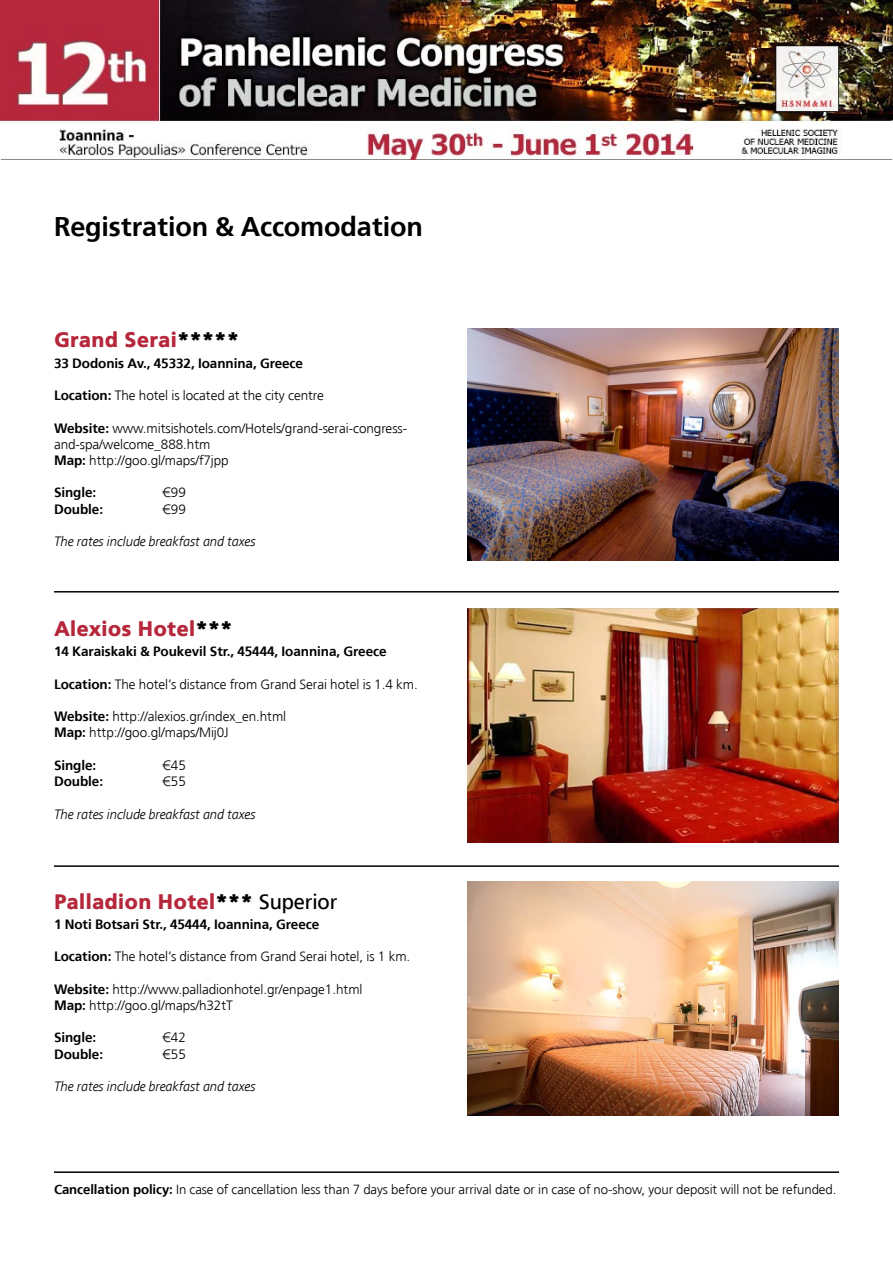
<style>
.page{position:relative;width:893px;height:1263px;background:#fff}
.page>*{position:absolute;margin:0;border:0;box-sizing:border-box;transform-origin:0 0}
.t1{font:700 27px "PF Catalog";letter-spacing:-.005em;color:#000}
.t2{font:900 21px "PF Catalog";letter-spacing:-.005em;color:#b6273c}
.t3{font:300 13.5px/16.2px "PF Catalog";letter-spacing:-.005em;color:#000}
.t4{font:700 13.5px "PF Catalog";letter-spacing:-.005em;color:#000}
.t5{font:italic 300 13.5px "PF Catalog";letter-spacing:-.005em;color:#000}
.t6{font:300 13.2px "PF Catalog";letter-spacing:-.005em;color:#000}
.s1{color:#000}
.s2{font-weight:700}
.s3{font-weight:400;color:#000}
</style>
<div class="page">
<img style="left:0;top:0;width:893px;height:159px">
<img style="left:468px;top:328px;width:371px;height:233px">
<img style="left:468px;top:609px;width:371px;height:234px">
<img style="left:468px;top:882px;width:371px;height:234px">
<hr style="left:54px;top:591px;width:785px;height:1px;background:#000">
<hr style="left:54px;top:865px;width:785px;height:2px;background:#000">
<hr style="left:54px;top:1171px;width:785px;height:2px;background:#000">
<h1 class="t1" style="left:54px;top:211px;width:370px">Registration &amp; Accomodation</h1>
<h2 class="t2" style="left:54px;top:328px;width:187px">Grand Serai<span class="s1">*****</span></h2>
<p class="t4" style="left:54px;top:355px;width:251px">33 Dodonis Av., 45332, Ioannina, Greece</p>
<p class="t3" style="left:54px;top:388px;width:271px"><span class="s2">Location:</span> The hotel is located at the city centre</p>
<p class="t3" style="left:54px;top:420px;width:355px"><span class="s2">Website:</span> www.mitsishotels.com/Hotels/grand-serai-congress&shy;and-spa/welcome_888.htm<br><span class="s2">Map:</span> http://goo.gl/maps/f7jpp</p>
<p class="t4" style="left:54px;top:485px;width:44px">Single:</p>
<p class="t3" style="left:162px;top:485px;width:25px">€99</p>
<p class="t4" style="left:54px;top:501px;width:51px">Double:</p>
<p class="t3" style="left:162px;top:501px;width:25px">€99</p>
<p class="t5" style="left:54px;top:534px;width:203px">The rates include breakfast and taxes</p>
<h2 class="t2" style="left:54px;top:616px;width:180px">Alexios Hotel<span class="s1">***</span></h2>
<p class="t4" style="left:54px;top:644px;width:334px">14 Karaiskaki &amp; Poukevil Str., 45444, Ioannina, Greece</p>
<p class="t3" style="left:54px;top:676px;width:365px"><span class="s2">Location:</span> The hotel’s distance from Grand Serai hotel is 1.4 km.</p>
<p class="t3" style="left:54px;top:709px;width:234px"><span class="s2">Website:</span> http://alexios.gr/index_en.html<br><span class="s2">Map:</span> http://goo.gl/maps/Mij0J</p>
<p class="t4" style="left:54px;top:757px;width:44px">Single:</p>
<p class="t3" style="left:162px;top:757px;width:25px">€45</p>
<p class="t4" style="left:54px;top:773px;width:51px">Double:</p>
<p class="t3" style="left:162px;top:773px;width:25px">€55</p>
<p class="t5" style="left:54px;top:806px;width:203px">The rates include breakfast and taxes</p>
<h2 class="t2" style="left:54px;top:889px;width:285px">Palladion Hotel<span class="s1">***</span> <span class="s3">Superior</span></h2>
<p class="t4" style="left:54px;top:916px;width:267px">1 Noti Botsari Str., 45444, Ιoannina, Greece</p>
<p class="t3" style="left:54px;top:949px;width:358px"><span class="s2">Location:</span> The hotel’s distance from Grand Serai hotel, is 1 km.</p>
<p class="t3" style="left:54px;top:981px;width:310px"><span class="s2">Website:</span> http://www.palladionhotel.gr/enpage1.html<br><span class="s2">Map:</span> http://goo.gl/maps/h32tT</p>
<p class="t4" style="left:54px;top:1030px;width:44px">Single:</p>
<p class="t3" style="left:162px;top:1030px;width:25px">€42</p>
<p class="t4" style="left:54px;top:1046px;width:51px">Double:</p>
<p class="t3" style="left:162px;top:1046px;width:25px">€55</p>
<p class="t5" style="left:54px;top:1079px;width:203px">The rates include breakfast and taxes</p>
<p class="t6" style="left:54px;top:1182px;width:784px"><span class="s2">Cancellation policy:</span> In case of cancellation less than 7 days before your arrival date or in case of no-show, your deposit will not be refunded.</p>
</div>
